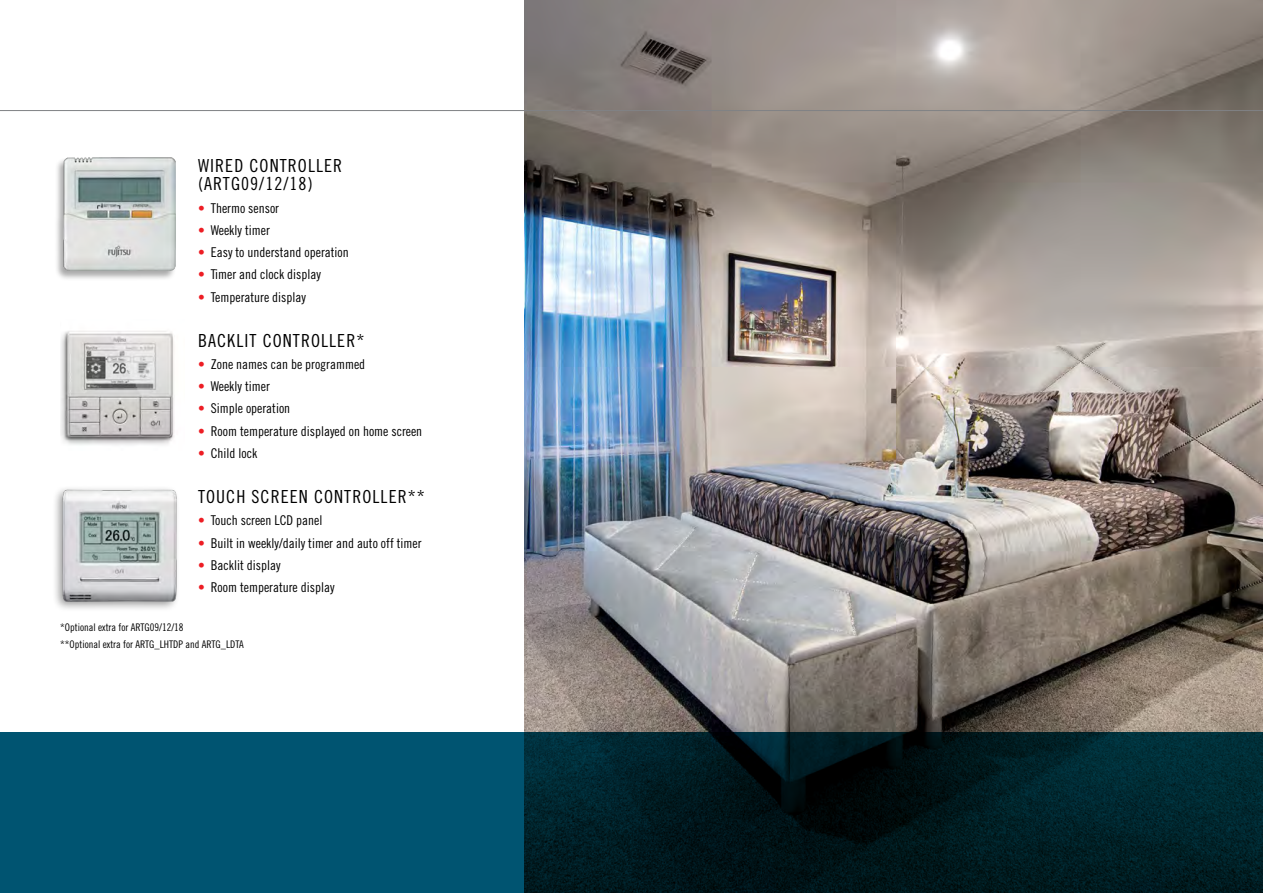
<style>
.page{position:relative;width:1263px;height:893px;background:#fff}
.page>*{position:absolute;margin:0;border:0;box-sizing:border-box;transform-origin:0 0}
.t1{font:18px/18.6px "Trade Gothic LT Std Cn 18";letter-spacing:.06em;color:#000}
.t2{font:13.5px "Trade Gothic LT Std Cn 18";color:#000}
.t3{font:10.5px "Trade Gothic LT Std Cn 18";color:#000}
.s1{color:#ed1d24}
</style>
<div class="page">
<img style="left:524px;top:0;width:739px;height:733px">
<hr style="left:0;top:110px;width:1263px;height:1px;background:#808285">
<svg style="left:0;top:733px;width:1263px;height:160px;background:#003342"></svg>
<img style="left:60px;top:331px;width:115px;height:114px">
<div style="left:52px;top:485px;width:129px;height:127px;background:#000;opacity:.4"></div>
<img style="left:63px;top:488px;width:114px;height:115px">
<div style="left:54px;top:157px;width:123px;height:124px;background:#000;opacity:.34"></div>
<img style="left:63px;top:158px;width:112px;height:112px">
<p class="t1" style="left:198px;top:156px;width:146px">WIRED CONTROLLER (ARTG09/12/18)</p>
<p class="t2" style="left:198px;top:200px;width:82px"><span class="s1">•</span> Thermo sensor</p>
<p class="t2" style="left:198px;top:222px;width:73px"><span class="s1">•</span> Weekly timer</p>
<p class="t2" style="left:198px;top:244px;width:152px"><span class="s1">•</span> Easy to understand operation</p>
<p class="t2" style="left:198px;top:267px;width:124px"><span class="s1">•</span> Timer and clock display</p>
<p class="t2" style="left:198px;top:289px;width:109px"><span class="s1">•</span> Temperature display</p>
<p class="t1" style="left:198px;top:331px;width:168px">BACKLIT CONTROLLER*</p>
<p class="t2" style="left:198px;top:356px;width:169px"><span class="s1">•</span> Zone names can be programmed</p>
<p class="t2" style="left:198px;top:378px;width:73px"><span class="s1">•</span> Weekly timer</p>
<p class="t2" style="left:198px;top:401px;width:94px"><span class="s1">•</span> Simple operation</p>
<p class="t2" style="left:198px;top:423px;width:226px"><span class="s1">•</span> Room temperature displayed on home screen</p>
<p class="t2" style="left:198px;top:445px;width:61px"><span class="s1">•</span> Child lock</p>
<p class="t1" style="left:198px;top:487px;width:228px">TOUCH SCREEN CONTROLLER**</p>
<p class="t2" style="left:198px;top:512px;width:126px"><span class="s1">•</span> Touch screen LCD panel</p>
<p class="t2" style="left:198px;top:535px;width:225px"><span class="s1">•</span> Built in weekly/daily timer and auto off timer</p>
<p class="t2" style="left:198px;top:557px;width:84px"><span class="s1">•</span> Backlit display</p>
<p class="t2" style="left:198px;top:579px;width:138px"><span class="s1">•</span> Room temperature display</p>
<p class="t3" style="left:60px;top:621px;width:125px">*Optional extra for ARTG09/12/18</p>
<p class="t3" style="left:60px;top:638px;width:185px">**Optional extra for ARTG_LHTDP and ARTG_LDTA</p>
</div>
